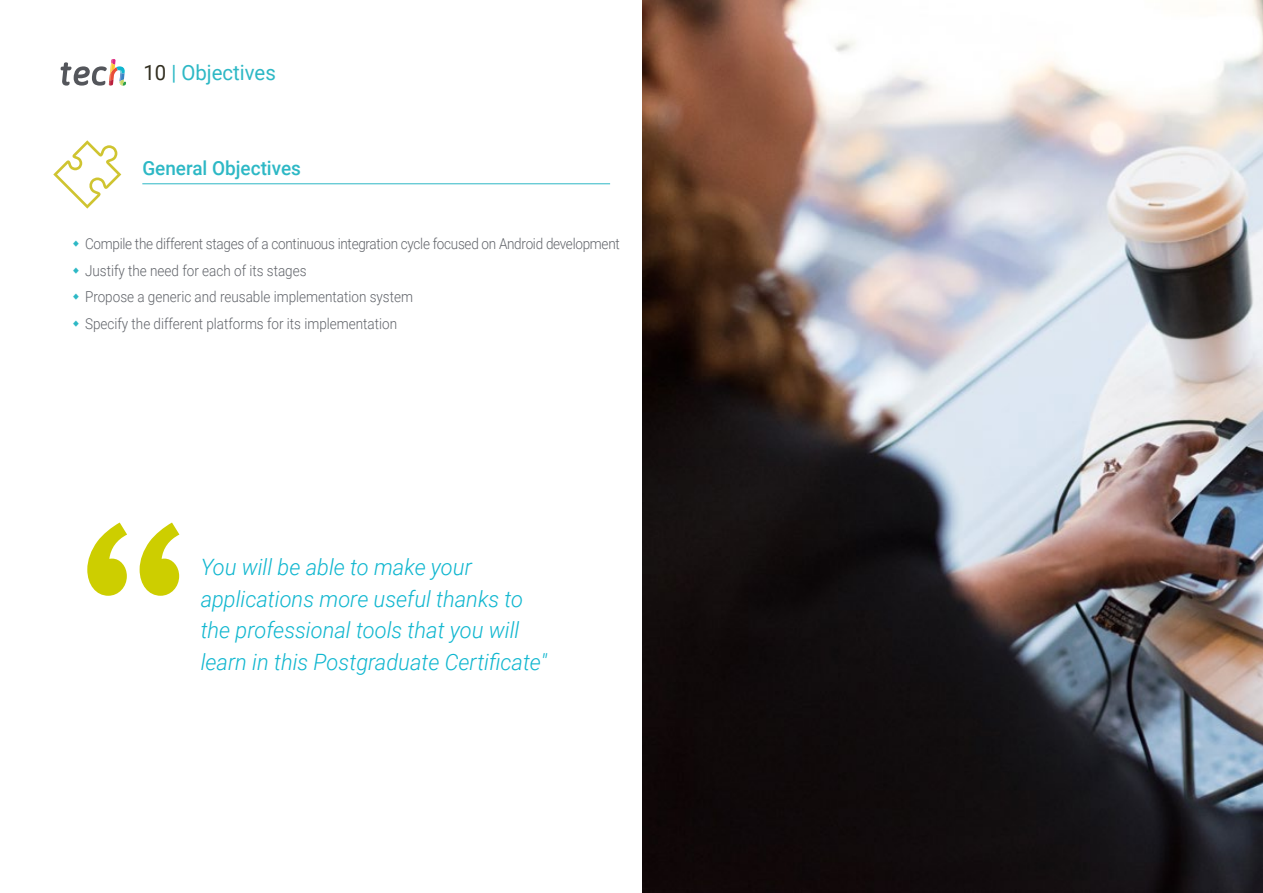
<style>
.page{position:relative;width:1263px;height:893px;background:#fff}
.page>*{position:absolute;margin:0;border:0;box-sizing:border-box;transform-origin:0 0}
.t1{font:italic 300 22.5px/31.5px "Roboto";color:#0fb6cf}
.t2{font:21px "Roboto";color:#2db8c5}
.t3{font:500 19.5px "Roboto";color:#2db8c5}
.t4{font:300 15px/26.7px "Roboto";color:#61646a;scale:.9 1}
.s1{color:#312e20}
</style>
<div class="page">
<svg style="left:53px;top:140px;width:68px;height:69px"></svg>
<img style="left:642px;top:0;width:621px;height:893px">
<svg style="left:61px;top:59px;width:65px;height:27px"></svg>
<svg style="left:87px;top:522px;width:92px;height:74px"></svg>
<hr style="left:142px;top:183px;width:468px;height:1px;background:#2db8c5">
<h2 class="t2" style="left:144px;top:57px;width:134px"><span class="s1">10</span> | Objectives</h2>
<h3 class="t3" style="left:142px;top:155px;width:160px">General Objectives</h3>
<p class="t4" style="left:85px;top:230px;width:596px">Compile the different stages of a continuous integration cycle focused on Android development Justify the need for each of its stages<br>Propose a generic and reusable implementation system<br>Specify the different platforms for its implementation</p>
<h1 class="t1" style="left:201px;top:551px;width:348px">You will be able to make your applications more useful thanks to the professional tools that you will learn in this Postgraduate Certificate"</h1>
</div>
